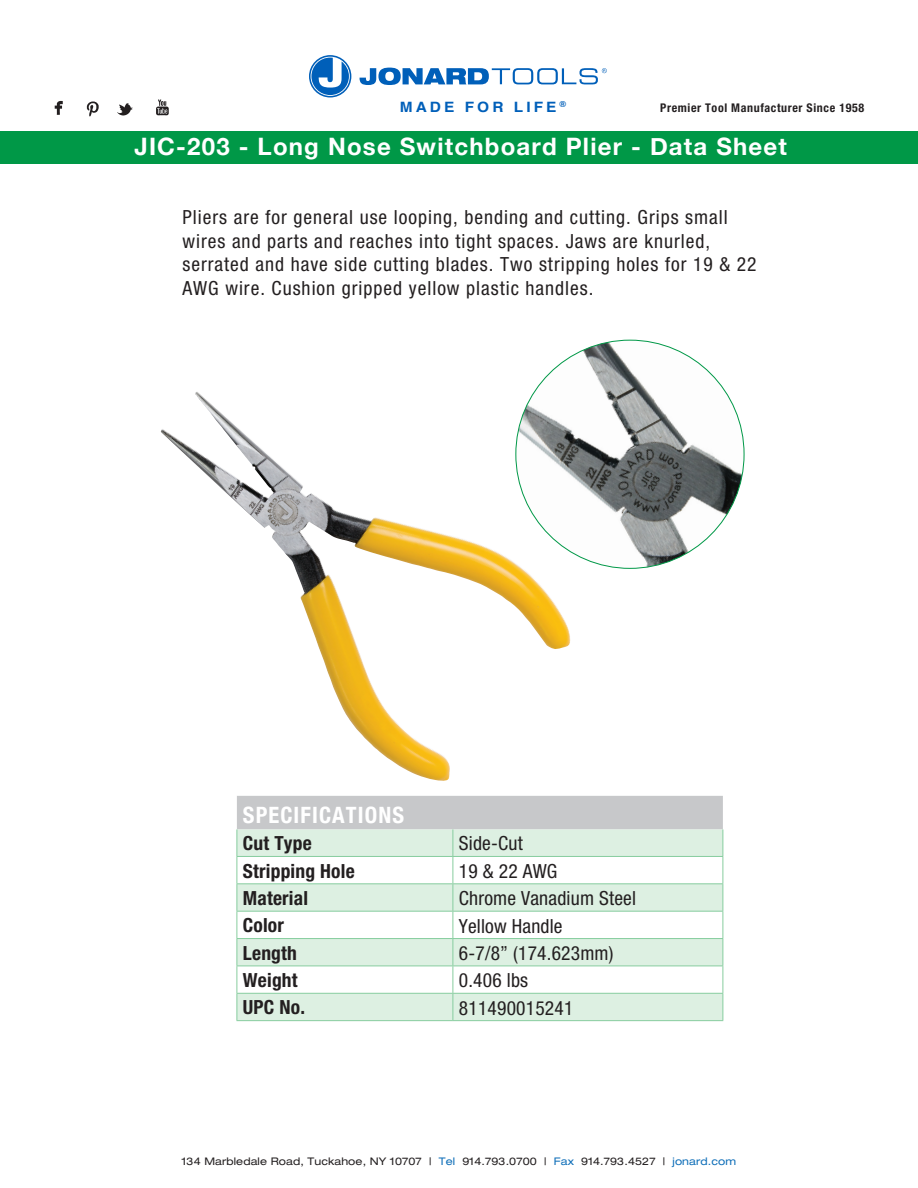
<style>
.page{position:relative;width:918px;height:1188px;background:#fff}
.page>*{position:absolute;margin:0;border:0;box-sizing:border-box;transform-origin:0 0}
.t1{font:700 24px "Helvetica Neue";letter-spacing:.05em;color:#fff}
.t2{font:700 condensed 22.5px "Helvetica Neue";letter-spacing:.05em;color:#fff}
.t3{font:condensed 19.5px/23.4px "Helvetica Neue";letter-spacing:.05em;color:#231f20}
.t4{font:condensed 19.5px "Helvetica Neue";letter-spacing:.01em;color:#231f20}
.t5{font:700 condensed 19.5px "Helvetica Neue";letter-spacing:.01em;color:#231f20}
.t6{font:700 14.25px "Helvetica";letter-spacing:.2em;color:#005fb9;scale:1.08 1}
.t7{font:700 condensed 12px "Helvetica Neue";letter-spacing:.05em;color:#231f20}
.t8{font:expanded 10.5px "Helvetica Neue";letter-spacing:.01em;color:#231f20}
.s1{color:#0e6eb8}
</style>
<div class="page">
<svg style="left:360px;top:68px;width:247px;height:17px"></svg>
<svg style="left:309px;top:55px;width:42px;height:43px"></svg>
<div style="left:0;top:131px;width:918px;height:32px;background:#009847"></div>
<img style="left:54px;top:99px;width:115px;height:18px">
<svg style="left:237px;top:796px;width:487px;height:224px"></svg>
<hr style="left:237px;top:1020px;width:216px;height:1px;background:#87cd9f">
<hr style="left:453px;top:1020px;width:270px;height:1px;background:#87cd9f">
<img style="left:161px;top:392px;width:289px;height:389px">
<img style="left:516px;top:340px;width:228px;height:228px;border-radius:114px">
<p class="t6" style="left:400px;top:95px;width:155px">MADE FOR LIFE <sup>®</sup></p>
<p class="t7" style="left:660px;top:101px;width:205px">Premier Tool Manufacturer Since 1958</p>
<p class="t1" style="left:134px;top:127px;width:654px">JIC-203 - Long Nose Switchboard Plier - Data Sheet</p>
<p class="t3" style="left:183px;top:206px;width:576px">Pliers are for general use looping, bending and cutting. Grips small wires and parts and reaches into tight spaces. Jaws are knurled, serrated and have side cutting blades. Two stripping holes for 19 &amp; 22<br>AWG wire. Cushion gripped yellow plastic handles.</p>
<p class="t2" style="left:243px;top:797px;width:163px">SPECIFICATIONS</p>
<p class="t5" style="left:243px;top:831px;width:70px">Cut Type</p>
<p class="t3" style="left:459px;top:832px;width:65px">Side-Cut</p>
<p class="t5" style="left:243px;top:859px;width:113px">Stripping Hole</p>
<p class="t3" style="left:459px;top:859px;width:100px">19 &amp; 22 AWG</p>
<p class="t5" style="left:243px;top:886px;width:67px">Material</p>
<p class="t4" style="left:459px;top:887px;width:179px">Chrome Vanadium Steel</p>
<p class="t5" style="left:243px;top:914px;width:43px">Color</p>
<p class="t4" style="left:459px;top:914px;width:105px">Yellow Handle</p>
<p class="t5" style="left:243px;top:941px;width:56px">Length</p>
<p class="t4" style="left:459px;top:942px;width:156px">6-7/8” (174.623mm)</p>
<p class="t5" style="left:243px;top:968px;width:56px">Weight</p>
<p class="t3" style="left:459px;top:969px;width:71px">0.406 lbs</p>
<p class="t5" style="left:243px;top:996px;width:64px">UPC No.</p>
<p class="t4" style="left:459px;top:996px;width:116px">811490015241</p>
<p class="t8" style="left:182px;top:1154px;width:556px">134 Marbledale Road, Tuckahoe, NY 10707 | <span class="s1">Tel</span> 914.793.0700 | <span class="s1">Fax</span> 914.793.4527 | <span class="s1">jonard.com</span></p>
</div>
